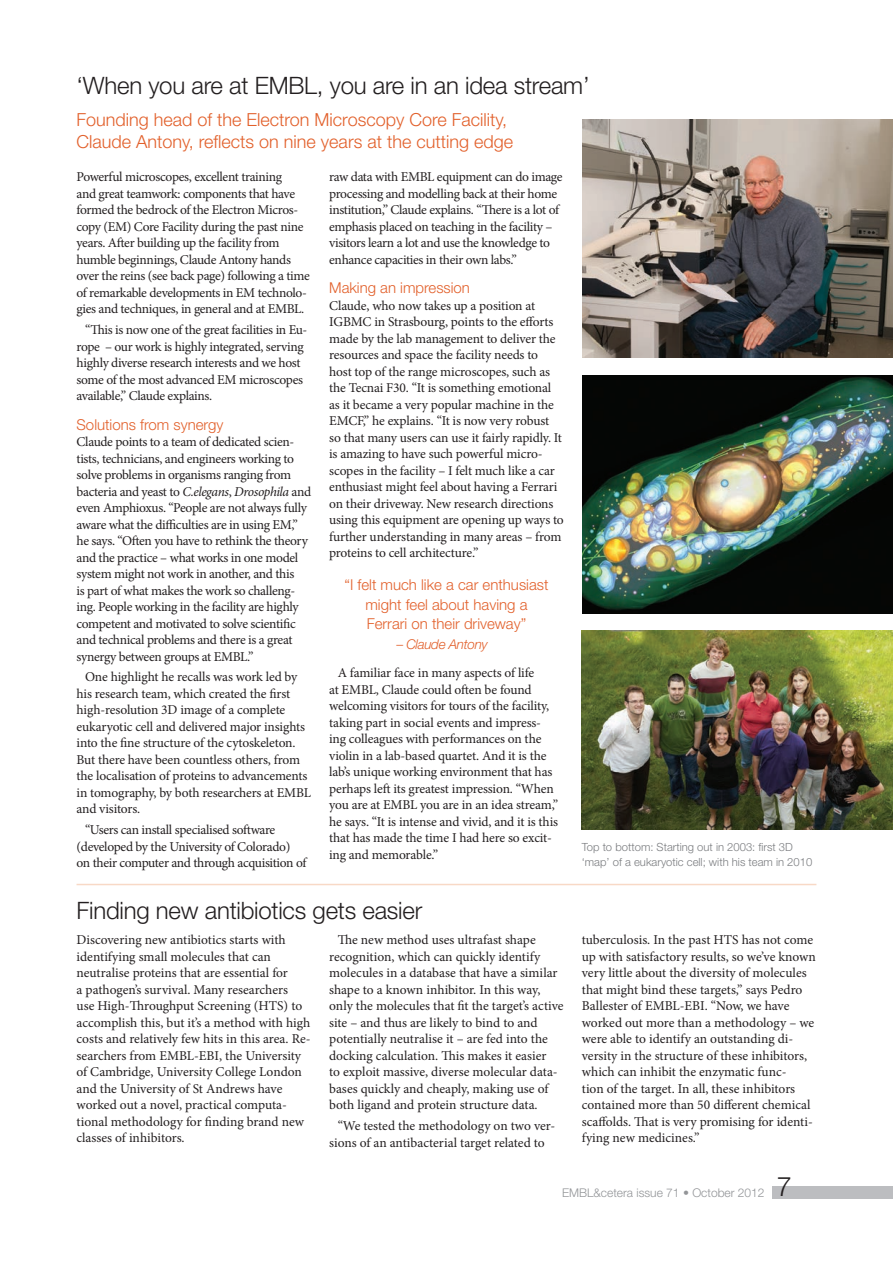
<style>
.page{position:relative;width:893px;height:1263px;background:#fff}
.page>*{position:absolute;margin:0;border:0;box-sizing:border-box;transform-origin:0 0}
.t1{font:300 27px "Helvetica Neue LT Pro";color:#231f20}
.t2{font:300 24px "Helvetica Neue LT Pro";letter-spacing:-.01em;color:#231f20}
.t3{font:300 18px/22.5px "Helvetica Neue LT Pro";color:#e2602b}
.t4{font:300 15px/19.5px "Helvetica Neue LT Pro";color:#e2602b;text-align:center}
.t5{font:13.5px/16.5px "Minion Pro";letter-spacing:-.015em;color:#231f20}
.t6{font:italic 300 13.5px "Helvetica Neue LT Pro";letter-spacing:-.025em;color:#e2602b}
.t7{font:300 12px "Helvetica Neue LT Pro";color:#939598}
.t8{font:300 11.25px/14.1px "Helvetica Neue LT Pro";color:#7b7d80}
.s1{font-style:italic}
.s2{font-style:normal}
</style>
<div class="page">
<div style="left:772px;top:1186px;width:121px;height:13px;background:#bcbdc0"></div>
<img style="left:582px;top:631px;width:311px;height:198px">
<img style="left:583px;top:119px;width:310px;height:238px">
<img style="left:583px;top:376px;width:310px;height:238px">
<hr style="left:77px;top:884px;width:739px;height:1px;background:#f8d9c6">
<h2 class="t2" style="left:77px;top:70px;width:515px">‘When you are at EMBL, you are in an idea stream’</h2>
<h3 class="t3" style="left:77px;top:108px;width:438px">Founding head of the Electron Microscopy Core Facility,<br>Claude Antony, reflects on nine years at the cutting edge</h3>
<p class="t5" style="left:77px;top:169px;width:235px">Powerful microscopes, excellent training<br>and great teamwork: components that have formed the bedrock of the Electron Micros&shy;copy (EM) Core Facility during the past nine years. After building up the facility from humble beginnings, Claude Antony hands over the reins (see back page) following a time of remarkable developments in EM technolo&shy;gies and techniques, in general and at EMBL.</p>
<p class="t5" style="left:77px;top:322px;width:232px;text-indent:9px">“This is now one of the great facilities in Eu&shy;rope – our work is highly integrated, serving highly diverse research interests and we host some of the most advanced EM microscopes available,” Claude explains.</p>
<p class="t4" style="left:77px;top:414px;width:148px">Solutions from synergy</p>
<p class="t5" style="left:77px;top:434px;width:236px">Claude points to a team of dedicated scien&shy;tists, technicians, and engineers working to solve problems in organisms ranging from bacteria and yeast to <span class="s1">C.elegans</span>, <span class="s1">Drosophila</span> and even Amphioxus. “People are not always fully aware what the difficulties are in using EM,” he says. “Often you have to rethink the theory and the practice – what works in one model system might not work in another, and this<br>is part of what makes the work so challeng&shy;ing. People working in the facility are highly competent and motivated to solve scientific and technical problems and there is a great synergy between groups at EMBL.”</p>
<p class="t5" style="left:77px;top:669px;width:236px;text-indent:9px">One highlight he recalls was work led by his research team, which created the first high-resolution 3D image of a complete eukaryotic cell and delivered major insights into the fine structure of the cytoskeleton.<br>But there have been countless others, from the localisation of proteins to advancements in tomography, by both researchers at EMBL and visitors.</p>
<p class="t5" style="left:77px;top:822px;width:231px;text-indent:9px">“Users can install specialised software (developed by the University of Colorado) on their computer and through acquisition of</p>
<p class="t5" style="left:329px;top:169px;width:235px">raw data with EMBL equipment can do image processing and modelling back at their home institution,” Claude explains. “There is a lot of emphasis placed on teaching in the facility – visitors learn a lot and use the knowledge to enhance capacities in their own labs.”</p>
<p class="t4" style="left:329px;top:278px;width:142px">Making an impression</p>
<p class="t5" style="left:329px;top:297px;width:236px">Claude, who now takes up a position at IGBMC in Strasbourg, points to the efforts made by the lab management to deliver the resources and space the facility needs to host top of the range microscopes, such as the Tecnai F30. “It is something emotional as it became a very popular machine in the EMCF,” he explains. “It is now very robust so that many users can use it fairly rapidly. It is amazing to have such powerful micro&shy;scopes in the facility – I felt much like a car enthusiast might feel about having a Ferrari on their driveway. New research directions using this equipment are opening up ways to further understanding in many areas – from proteins to cell architecture.”</p>
<p class="t4" style="left:345px;top:575px;width:205px">“I felt much like a car enthusiast might feel about having a<br>Ferrari on their driveway”</p>
<p class="t6" style="left:397px;top:636px;width:93px"><span class="s2">–</span> Claude Antony</p>
<p class="t5" style="left:329px;top:665px;width:231px;text-indent:9px">A familiar face in many aspects of life<br>at EMBL, Claude could often be found welcoming visitors for tours of the facility, taking part in social events and impress&shy;ing colleagues with performances on the violin in a lab-based quartet. And it is the lab’s unique working environment that has perhaps left its greatest impression. “When you are at EMBL you are in an idea stream,” he says. “It is intense and vivid, and it is this that has made the time I had here so excit&shy;ing and memorable.”</p>
<h2 class="t2" style="left:77px;top:895px;width:347px">Finding new antibiotics gets easier</h2>
<p class="t5" style="left:77px;top:932px;width:236px">Discovering new antibiotics starts with identifying small molecules that can neutralise proteins that are essential for<br>a pathogen’s survival. Many researchers<br>use High-Throughput Screening (HTS) to accomplish this, but it’s a method with high costs and relatively few hits in this area. Re&shy;searchers from EMBL-EBI, the University of Cambridge, University College London and the University of St Andrews have worked out a novel, practical computa&shy;tional methodology for finding brand new classes of inhibitors.</p>
<p class="t5" style="left:329px;top:932px;width:236px;text-indent:9px">The new method uses ultrafast shape recognition, which can quickly identify molecules in a database that have a similar shape to a known inhibitor. In this way, only the molecules that fit the target’s active site – and thus are likely to bind to and potentially neutralise it – are fed into the docking calculation. This makes it easier<br>to exploit massive, diverse molecular data&shy;bases quickly and cheaply, making use of both ligand and protein structure data.</p>
<p class="t5" style="left:329px;top:1118px;width:228px;text-indent:9px">“We tested the methodology on two ver&shy;sions of an antibacterial target related to</p>
<p class="t8" style="left:582px;top:840px;width:232px">Top to bottom: Starting out in 2003: first 3D ‘map’ of a eukaryotic cell; with his team in 2010</p>
<p class="t5" style="left:582px;top:932px;width:236px">tuberculosis. In the past HTS has not come up with satisfactory results, so we’ve known very little about the diversity of molecules that might bind these targets,” says Pedro Ballester of EMBL-EBI. “Now, we have worked out more than a methodology – we were able to identify an outstanding di&shy;versity in the structure of these inhibitors, which can inhibit the enzymatic func-<br>tion of the target. In all, these inhibitors contained more than 50 different chemical scaffolds. That is very promising for identi&shy;fying new medicines.”</p>
<p class="t7" style="left:562px;top:1185px;width:204px">EMBL&amp;cetera issue 71 • October 2012</p>
<h1 class="t1" style="left:777px;top:1169px;width:17px">7</h1>
</div>
